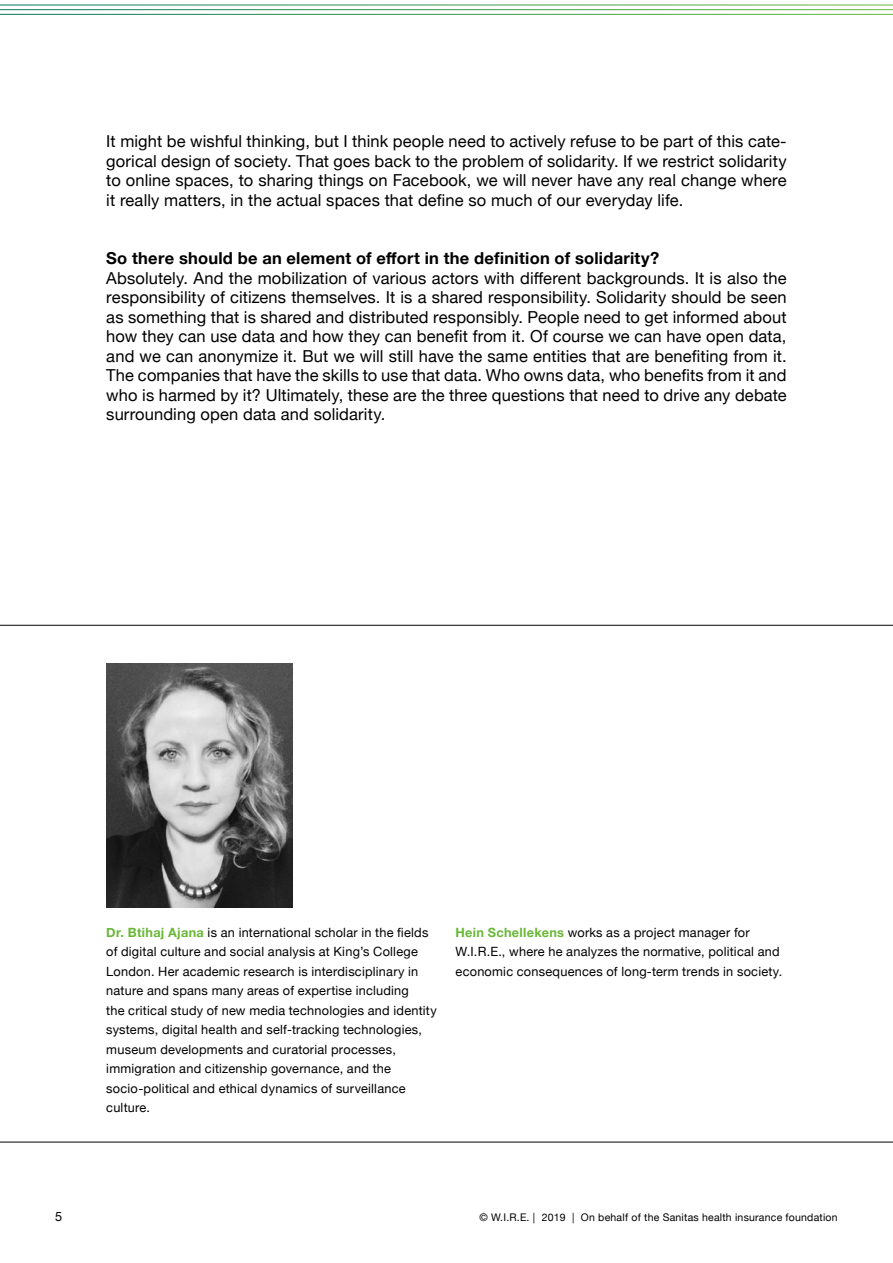
<style>
.page{position:relative;width:893px;height:1263px;background:#fff}
.page>*{position:absolute;margin:0;border:0;box-sizing:border-box;transform-origin:0 0}
.t1{font:16.5px/19.5px "Helvetica Neue";letter-spacing:.005em;color:#000;text-align:justify}
.t2{font:700 16.5px "Helvetica Neue";letter-spacing:.015em;color:#000}
.t3{font:12.75px/19.5px "Helvetica Neue";letter-spacing:.02em;color:#000}
.t4{font:10.5px "Helvetica Neue";letter-spacing:.02em;color:#000}
.s1{font-weight:700;color:#69b737}
</style>
<div class="page">
<hr style="left:0;top:1142px;width:893px;height:1px;background:#000">
<img style="left:106px;top:664px;width:187px;height:244px">
<hr style="left:0;top:625px;width:893px;height:1px;background:#000">
<p class="t1" style="left:106px;top:132px;width:682px">It might be wishful thinking, but I think people need to actively refuse to be part of this cate&shy;gorical design of society. That goes back to the problem of solidarity. If we restrict solidarity to online spaces, to sharing things on Facebook, we will never have any real change where it really matters, in the actual spaces that define so much of our everyday life.</p>
<p class="t2" style="left:106px;top:245px;width:555px">So there should be an element of effort in the definition of solidarity?</p>
<p class="t1" style="left:106px;top:269px;width:682px">Absolutely. And the mobilization of various actors with different backgrounds. It is also the responsibility of citizens themselves. It is a shared responsibility. Solidarity should be seen as something that is shared and distributed responsibly. People need to get informed about how they can use data and how they can benefit from it. Of course we can have open data, and we can anonymize it. But we will still have the same entities that are benefiting from it.<br>The companies that have the skills to use that data. Who owns data, who benefits from it and who is harmed by it? Ultimately, these are the three questions that need to drive any debate surrounding open data and solidarity.</p>
<p class="t3" style="left:106px;top:923px;width:332px"><span class="s1">Dr. Btihaj Ajana</span> is an international scholar in the fields of digital culture and social analysis at King’s College London. Her academic research is interdisciplinary in nature and spans many areas of expertise including<br>the critical study of new media technologies and identity systems, digital health and self-tracking technologies, museum developments and curatorial processes, immigration and citizenship governance, and the socio-political and ethical dynamics of surveillance culture.</p>
<p class="t3" style="left:455px;top:923px;width:328px"><span class="s1">Hein Schellekens</span> works as a project manager for<br>W.I.R.E., where he analyzes the normative, political and economic consequences of long-term trends in society.</p>
<p class="t3" style="left:55px;top:1207px;width:9px">5</p>
<p class="t4" style="left:479px;top:1209px;width:360px">© W.I.R.E. | 2019 | On behalf of the Sanitas health insurance foundation</p>
</div>
